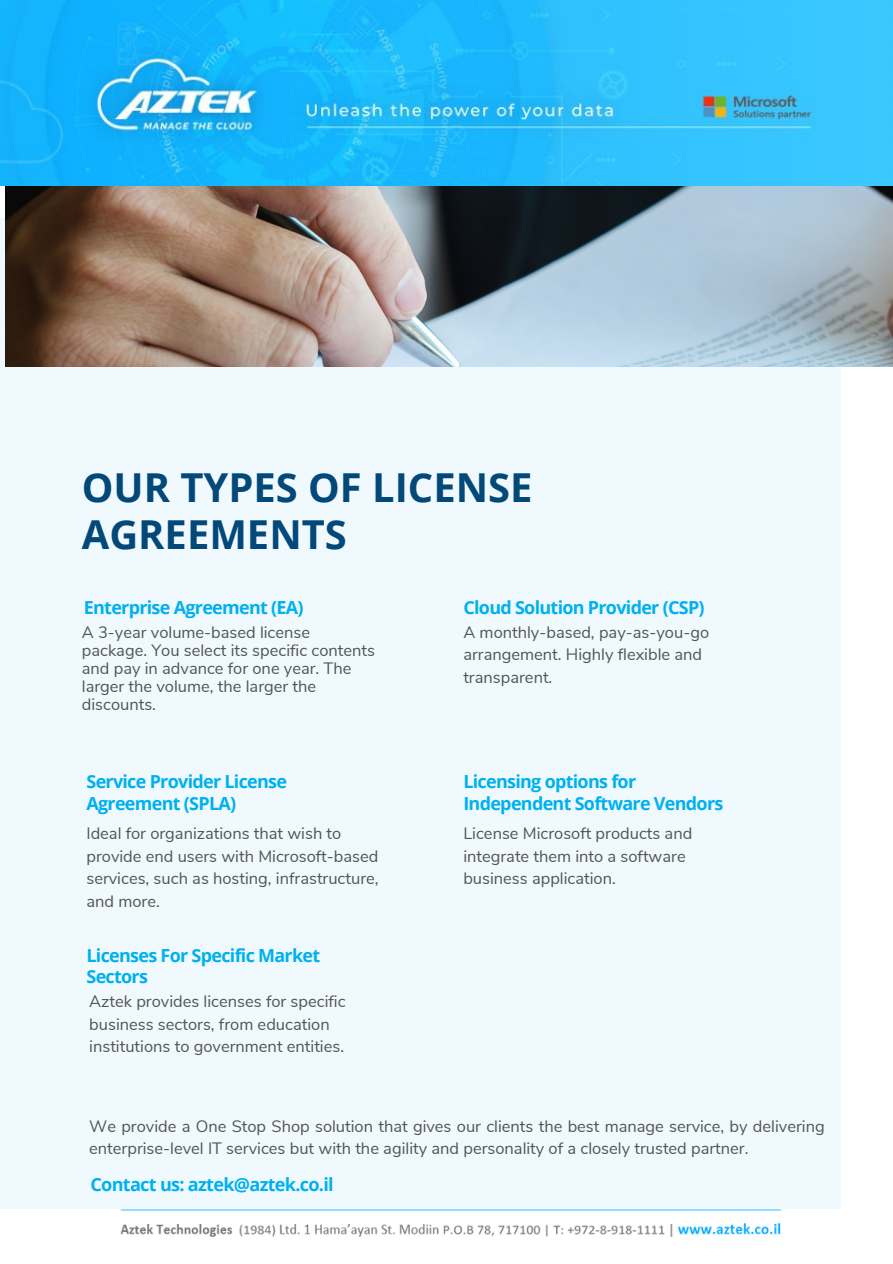
<style>
.page{position:relative;width:893px;height:1264px;background:#fff}
.page>*{position:absolute;margin:0;border:0;box-sizing:border-box;transform-origin:0 0}
.t1{font:700 39.9px/47.2px "Open Sans";color:#024879}
.t2{font:700 18.15px "Open Sans";letter-spacing:-.04em;color:#00b0f0}
.t3{font:700 18px/21.3px "Open Sans";letter-spacing:-.04em;color:#00b0f0}
.t4{font:16.5px/22.5px "Nunito Sans";color:#545454}
</style>
<div class="page">
<div style="left:0;top:218px;width:840px;height:990px;background:#f0fafe"></div>
<img style="left:6px;top:185px;width:886px;height:182px">
<img style="left:121px;top:1209px;width:661px;height:27px">
<img style="left:0;top:0;width:892px;height:185px">
<h1 class="t1" style="left:82px;top:462px;width:452px">OUR TYPES OF LICENSE<br>AGREEMENTS</h1>
<p class="t3" style="left:84px;top:596px;width:221px">Enterprise Agreement (EA)</p>
<p class="t4" style="left:82px;top:623px;width:294px;line-height:18px">A 3-year volume-based license package. You select its specific contents and pay in advance for one year. The larger the volume, the larger the discounts.</p>
<p class="t3" style="left:86px;top:770px;width:202px">Service Provider License<br>Agreement (SPLA)</p>
<p class="t4" style="left:86px;top:822px;width:293px">Ideal for organizations that wish to provide end users with Microsoft-based services, such as hosting, infrastructure, and more.</p>
<p class="t3" style="left:86px;top:944px;width:235px">Licenses For Specific Market<br>Sectors</p>
<p class="t4" style="left:89px;top:990px;width:258px">Aztek provides licenses for specific business sectors, from education institutions to government entities.</p>
<p class="t3" style="left:463px;top:596px;width:243px">Cloud Solution Provider (CSP)</p>
<p class="t4" style="left:463px;top:621px;width:247px">A monthly-based, pay-as-you-go arrangement. Highly flexible and transparent.</p>
<p class="t3" style="left:463px;top:770px;width:261px">Licensing options for<br>Independent Software Vendors</p>
<p class="t4" style="left:463px;top:822px;width:230px">License Microsoft products and integrate them into a software business application.</p>
<p class="t4" style="left:89px;top:1114px;width:736px">We provide a One Stop Shop solution that gives our clients the best manage service, by delivering enterprise-level IT services but with the agility and personality of a closely trusted partner.</p>
<p class="t2" style="left:90px;top:1171px;width:245px">Contact us: aztek@aztek.co.il</p>
</div>
